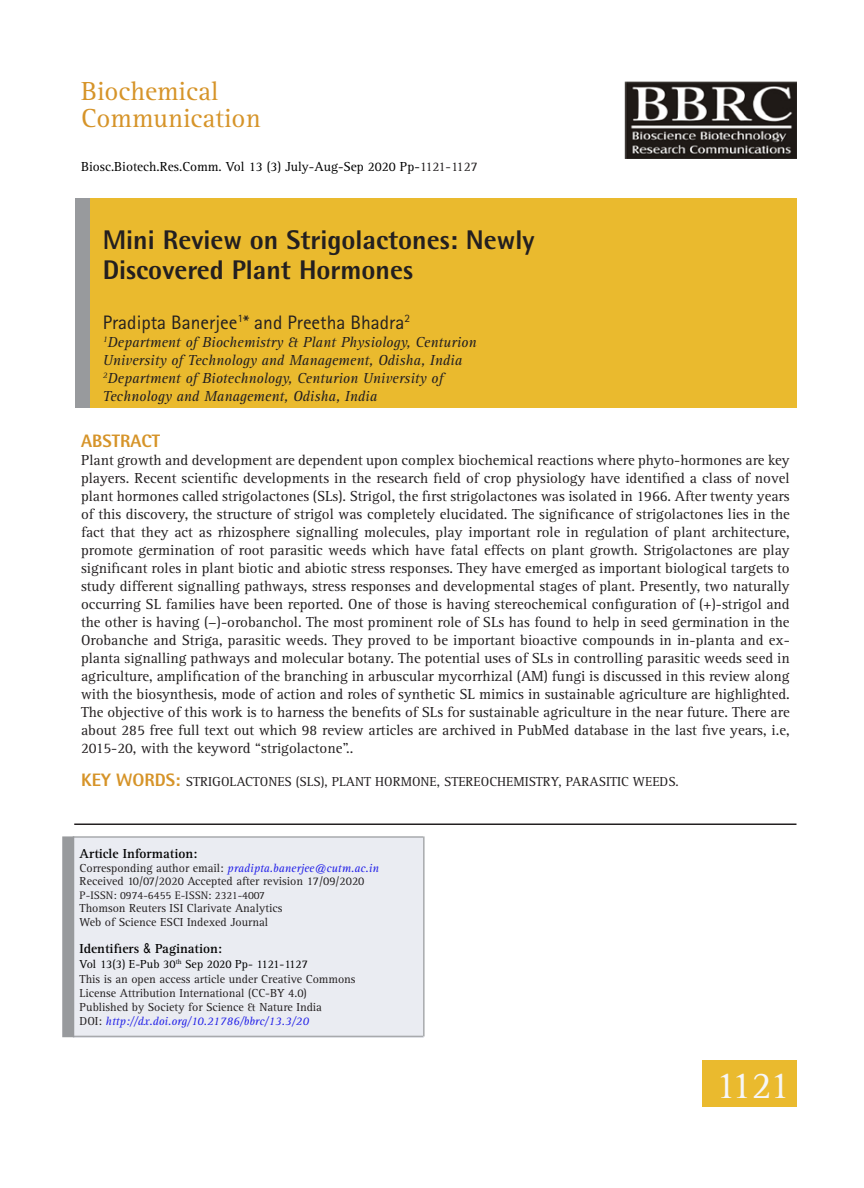
<style>
.page{position:relative;width:864px;height:1188px;background:#fff}
.page>*{position:absolute;margin:0;border:0;box-sizing:border-box;transform-origin:0 0}
.Body_text{font:39px "Rotis Serif Std";color:#f6f6f7}
.Body_text-2{font:800 27px/30px "Rotis Semi Sans Std";color:#231f20}
.Body_text-3{font:27px "Rotis Serif Std";color:#d69429}
.Body_text-4{font:19.5px "Rotis Sans Serif Std";color:#231f20}
.Body_text-5{font:800 18px "Rotis Semi Sans Std";color:#d69429}
.Body_text-6{font:15px/18px "Rotis Serif Std";color:#231f20;text-align:justify}
.Body_text-7{font:italic 15px "Rotis Serif Std";color:#231f20}
.Body_text-8{font:13.5px "Rotis Serif Std";color:#231f20}
.Body_text-9{font:13.5px "Rotis Serif Std";color:#000}
.Body_text-10{font:700 13.5px "Rotis Serif Std";color:#000}
.Body_text-11{font:12px/14.2px "Rotis Serif Std";color:#231f20}
.Body_text-12{font:italic 12px "Rotis Serif Std";color:#2321e8}
.Body_text-13{font:12px "Rotis Serif Std";color:#000}
.Body_text-14{font:11.25px "Rotis Serif Std";color:#231f20}
.s1{color:#231f20}
.s2{font-family:"Rotis Semi Sans Std";font-weight:800;font-size:18px;color:#d69429}
.s3{font-style:normal;color:#231f20}
.s4{font-family:"Arial Narrow";font-weight:400}
</style>
<div class="page">
<img style="left:625px;top:81px;width:171px;height:77px">
<div style="left:89px;top:198px;width:707px;height:209px;background:#eaba2e"></div>
<div style="left:75px;top:198px;width:15px;height:210px;background:#989a9d"></div>
<hr style="left:74px;top:824px;width:722px;height:1px;background:#231f20">
<div style="left:702px;top:1060px;width:94px;height:47px;background:#eaba2e"></div>
<div style="left:73px;top:837px;width:350px;height:200px;background:#eaecf2"></div>
<hr style="left:423px;top:836px;width:2px;height:200px;background:#a8aaad">
<hr style="left:73px;top:836px;width:350px;height:2px;background:#a8aaad">
<hr style="left:73px;top:1036px;width:350px;height:1px;background:#a8aaad">
<div style="left:62px;top:836px;width:12px;height:201px;background:#989a9d"></div>
<p class="Body_text-3" style="left:81px;top:75px;width:139px">Biochemical</p>
<p class="Body_text-3" style="left:81px;top:102px;width:181px">Communication</p>
<p class="Body_text-9" style="left:81px;top:158px;width:398px">Biosc.Biotech.Res.Comm. Vol 13 (3) July-Aug-Sep 2020 Pp-<span class="s1">1121-1127</span></p>
<p class="Body_text-2" style="left:103px;top:225px;width:433px">Mini Review on Strigolactones: Newly<br>Discovered Plant Hormones</p>
<p class="Body_text-4" style="left:103px;top:311px;width:309px">Pradipta Banerjee<sup>1</sup>* and Preetha Bhadra<sup>2</sup></p>
<p class="Body_text-7" style="left:103px;top:333px;width:375px"><sup>1</sup>Department of Biochemistry &amp; Plant Physiology, Centurion</p>
<p class="Body_text-7" style="left:103px;top:351px;width:361px">University of Technology and Management, Odisha, India</p>
<p class="Body_text-7" style="left:103px;top:369px;width:342px"><sup>2</sup>Department of Biotechnology, Centurion University of</p>
<p class="Body_text-7" style="left:103px;top:387px;width:276px">Technology and Management, Odisha, India</p>
<p class="Body_text-5" style="left:81px;top:429px;width:81px">ABSTRACT</p>
<p class="Body_text-6" style="left:81px;top:451px;width:711px">Plant growth and development are dependent upon complex biochemical reactions where phyto-hormones are key players. Recent scientific developments in the research field of crop physiology have identified a class of novel plant hormones called strigolactones (SLs). Strigol, the first strigolactones was isolated in 1966. After twenty years of this discovery, the structure of strigol was completely elucidated. The significance of strigolactones lies in the fact that they act as rhizosphere signalling molecules, play important role in regulation of plant architecture, promote germination of root parasitic weeds which have fatal effects on plant growth. Strigolactones are play significant roles in plant biotic and abiotic stress responses. They have emerged as important biological targets to study different signalling pathways, stress responses and developmental stages of plant. Presently, two naturally occurring SL families have been reported. One of those is having stereochemical configuration of (+)-strigol and the other is having (−)-orobanchol. The most prominent role of SLs has found to help in seed germination in the Orobanche and Striga, parasitic weeds. They proved to be important bioactive compounds in in-planta and ex&shy;planta signalling pathways and molecular botany. The potential uses of SLs in controlling parasitic weeds seed in agriculture, amplification of the branching in arbuscular mycorrhizal (AM) fungi is discussed in this review along with the biosynthesis, mode of action and roles of synthetic SL mimics in sustainable agriculture are highlighted.<br>The objective of this work is to harness the benefits of SLs for sustainable agriculture in the near future. There are about 285 free full text out which 98 review articles are archived in PubMed database in the last five years, i.e, 2015-20, with the keyword “strigolactone”..</p>
<p class="Body_text-8" style="left:81px;top:774px;width:313px"><span class="s2">KEY WORDS:</span> Strigolactones (SLs), plant hormo</p>
<p class="Body_text-8" style="left:421px;top:774px;width:155px">ne, stereochemistry, paras</p>
<p class="Body_text-8" style="left:606px;top:774px;width:74px">itic weeds.</p>
<p class="Body_text-10" style="left:80px;top:846px;width:119px">Article Information:</p>
<p class="Body_text-12" style="left:80px;top:861px;width:301px"><span class="s3">Corresponding author email:</span> pradipta.banerjee@cutm.ac.in</p>
<p class="Body_text-11" style="left:80px;top:874px;width:286px">Received 10/07/2020 Accepted after revision 17/09/2020</p>
<p class="Body_text-14" style="left:80px;top:889px;width:187px">P-ISSN: 0974-6455 E-ISSN: 2321-4007</p>
<p class="Body_text-11" style="left:80px;top:902px;width:204px;line-height:13.5px">Thomson Reuters ISI Clarivate Analytics<br>Web of Science ESCI Indexed Journal</p>
<p class="Body_text-10" style="left:80px;top:941px;width:144px">Identifiers <span class="s4">&amp;</span> Pagination:</p>
<p class="Body_text-13" style="left:80px;top:958px;width:230px">Vol 13(3) E-Pub 30<sup>th</sup> Sep 2020 Pp- 1121-1127</p>
<p class="Body_text-11" style="left:80px;top:972px;width:278px">This is an open access article under Creative Commons<br>License Attribution International (CC -BY 4.0)<br>Published by Society for Science &amp; Nature India</p>
<p class="Body_text-12" style="left:80px;top:1015px;width:231px"><span class="s3">DOI:</span> http://dx.doi.org/10.21786/bbrc/13.3/20</p>
<p class="Body_text" style="left:715px;top:1063px;width:76px">1121</p>
</div>
